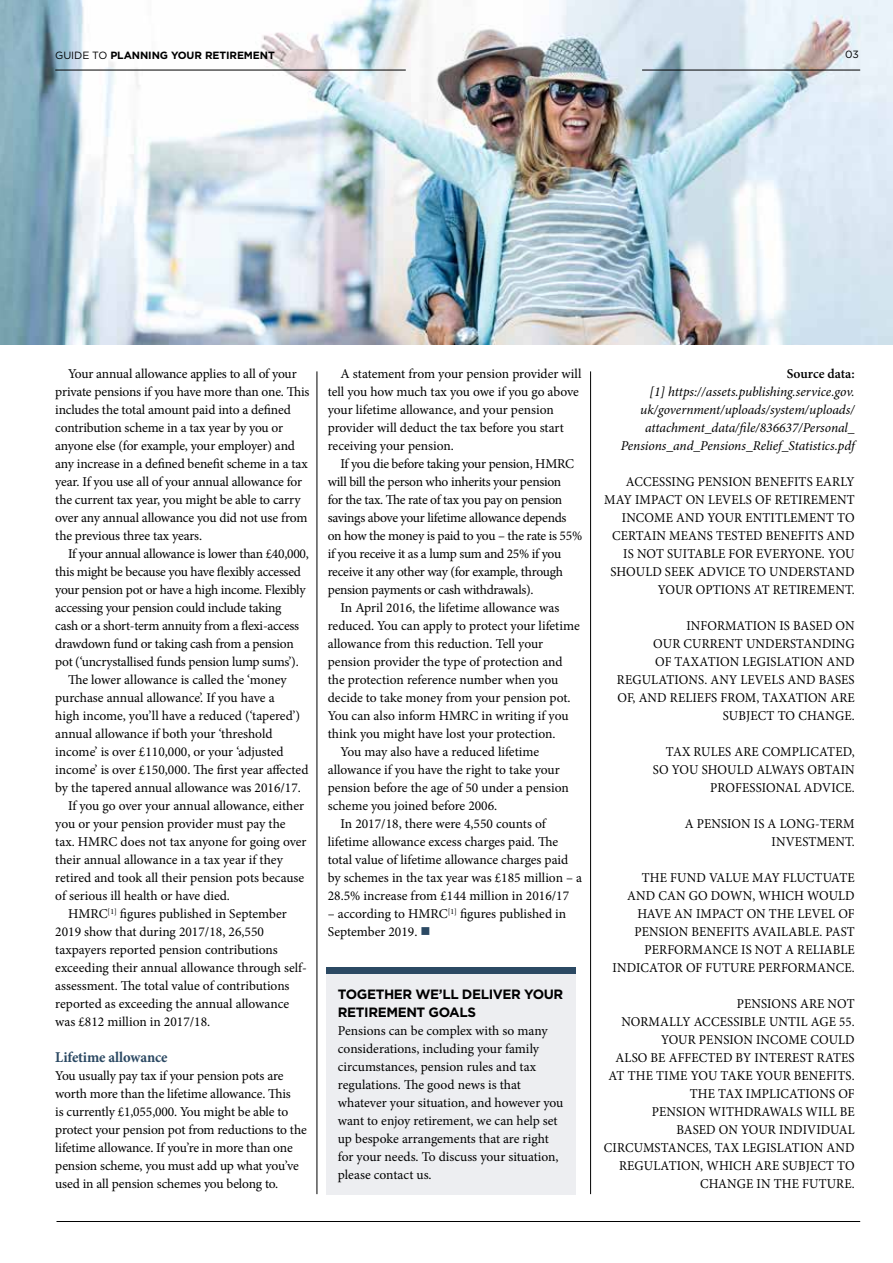
<style>
.page{position:relative;width:893px;height:1263px;background:#fff}
.page>*{position:absolute;margin:0;border:0;box-sizing:border-box;transform-origin:0 0}
.t1{font:700 15px "Minion Pro";letter-spacing:-.01em;color:#2b4963}
.t2{font:13.5px/18px "Minion Pro";letter-spacing:-.005em;color:#000}
.t3{font:13.5px/18px "Minion Pro";letter-spacing:-.005em;color:#000;text-align:right;scale:.95 1}
.t4{font:italic 13.5px/18px "Minion Pro";letter-spacing:-.005em;color:#000;text-align:right}
.t5{font:13.5px "Minion Pro";letter-spacing:-.025em;color:#000}
.t6{font:700 13.5px/18px "Gotham HTF";letter-spacing:-.03em;color:#000}
.t7{font:600 13.5px "Minion Pro";color:#000}
.t8{font:700 10.5px "Gotham HTF";letter-spacing:-.01em;color:#000}
.t9{font:10.5px "Gotham HTF";color:#000}
.s1{font-weight:400}
.s2{color:#2b4963}
</style>
<div class="page">
<img style="left:0;top:0;width:893px;height:344px">
<hr style="left:55px;top:70px;width:351px;height:1px;background:#000">
<hr style="left:642px;top:70px;width:218px;height:1px;background:#000">
<hr style="left:317px;top:371px;width:1px;height:823px;background:#000">
<hr style="left:590px;top:371px;width:1px;height:823px;background:#000">
<hr style="left:57px;top:1221px;width:803px;height:1px;background:#000">
<div style="left:326px;top:974px;width:250px;height:220px;background:#edeef1"></div>
<div style="left:326px;top:967px;width:250px;height:7px;background:#2b4963"></div>
<p class="t8" style="left:55px;top:49px;width:221px"><span class="s1">GUIDE TO</span> PLANNING YOUR RETIREMENT</p>
<p class="t9" style="left:845px;top:49px;width:15px">03</p>
<p class="t2" style="left:55px;top:365px;width:256px;text-indent:13px">Your annual allowance applies to all of your private pensions if you have more than one. This includes the total amount paid into a defined contribution scheme in a tax year by you or anyone else (for example, your employer) and any increase in a defined benefit scheme in a tax year. If you use all of your annual allowance for the current tax year, you might be able to carry over any annual allowance you did not use from the previous three tax years.</p>
<p class="t2" style="left:68px;top:545px;width:242px">If your annual allowance is lower than £40,000,</p>
<p class="t2" style="left:55px;top:563px;width:247px">this might be because you have flexibly accessed</p>
<p class="t2" style="left:55px;top:581px;width:252px">your pension pot or have a high income. Flexibly</p>
<p class="t2" style="left:55px;top:599px;width:228px">accessing your pension could include taking</p>
<p class="t2" style="left:55px;top:617px;width:245px">cash or a short-term annuity from a flexi-access</p>
<p class="t2" style="left:55px;top:635px;width:240px">drawdown fund or taking cash from a pension</p>
<p class="t2" style="left:55px;top:653px;width:245px">pot (‘uncrystallised funds pension lump sums’).</p>
<p class="t2" style="left:68px;top:671px;width:220px">The lower allowance is called the ‘money</p>
<p class="t2" style="left:55px;top:689px;width:221px">purchase annual allowance’. If you have a</p>
<p class="t2" style="left:55px;top:707px;width:246px">high income, you’ll have a reduced (‘tapered’)</p>
<p class="t2" style="left:55px;top:725px;width:219px">annual allowance if both your ‘threshold</p>
<p class="t2" style="left:55px;top:743px;width:230px">income’ is over £110,000, or your ‘adjusted</p>
<p class="t2" style="left:55px;top:761px;width:255px">income’ is over £150,000. The first year affected</p>
<p class="t2" style="left:55px;top:779px;width:247px">by the tapered annual allowance was 2016/17.</p>
<p class="t2" style="left:68px;top:797px;width:238px">If you go over your annual allowance, either</p>
<p class="t2" style="left:55px;top:815px;width:232px">you or your pension provider must pay the</p>
<p class="t2" style="left:55px;top:833px;width:253px">tax. HMRC does not tax anyone for going over</p>
<p class="t2" style="left:55px;top:851px;width:229px">their annual allowance in a tax year if they</p>
<p class="t2" style="left:55px;top:869px;width:251px">retired and took all their pension pots because</p>
<p class="t2" style="left:55px;top:887px;width:176px">of serious ill health or have died.</p>
<p class="t2" style="left:68px;top:905px;width:220px">HMRC<sup>[1]</sup> figures published in September</p>
<p class="t2" style="left:55px;top:923px;width:210px">2019 show that during 2017/18, 26,550</p>
<p class="t2" style="left:55px;top:941px;width:224px">taxpayers reported pension contributions</p>
<p class="t2" style="left:55px;top:959px;width:253px">exceeding their annual allowance through self-</p>
<p class="t2" style="left:55px;top:977px;width:236px">assessment. The total value of contributions</p>
<p class="t2" style="left:55px;top:995px;width:235px">reported as exceeding the annual allowance</p>
<p class="t2" style="left:55px;top:1013px;width:157px">was £812 million in 2017/18.</p>
<p class="t1" style="left:55px;top:1047px;width:114px">Lifetime allowance</p>
<p class="t2" style="left:55px;top:1067px;width:253px">You usually pay tax if your pension pots are worth more than the lifetime allowance. This<br>is currently £1,055,000. You might be able to protect your pension pot from reductions to the lifetime allowance. If you’re in more than one pension scheme, you must add up what you’ve used in all pension schemes you belong to.</p>
<p class="t2" style="left:328px;top:365px;width:255px;text-indent:13px">A statement from your pension provider will tell you how much tax you owe if you go above your lifetime allowance, and your pension provider will deduct the tax before you start receiving your pension.</p>
<p class="t2" style="left:340px;top:455px;width:235px">If you die before taking your pension, HMRC</p>
<p class="t2" style="left:328px;top:473px;width:235px">will bill the person who inherits your pension</p>
<p class="t5" style="left:328px;top:491px;width:236px">for the tax. The rate of tax you pay on pension</p>
<p class="t2" style="left:328px;top:509px;width:240px">savings above your lifetime allowance depends</p>
<p class="t5" style="left:328px;top:527px;width:256px">on how the money is paid to you – the rate is 55%</p>
<p class="t5" style="left:328px;top:545px;width:235px">if you receive it as a lump sum and 25% if you</p>
<p class="t5" style="left:328px;top:563px;width:237px">receive it any other way (for example, through</p>
<p class="t2" style="left:328px;top:581px;width:207px">pension payments or cash withdrawals).</p>
<p class="t2" style="left:340px;top:599px;width:220px">In April 2016, the lifetime allowance was</p>
<p class="t2" style="left:328px;top:617px;width:254px">reduced. You can apply to protect your lifetime</p>
<p class="t2" style="left:328px;top:635px;width:217px">allowance from this reduction. Tell your</p>
<p class="t2" style="left:328px;top:653px;width:236px">pension provider the type of protection and</p>
<p class="t2" style="left:328px;top:671px;width:232px">the protection reference number when you</p>
<p class="t2" style="left:328px;top:689px;width:244px">decide to take money from your pension pot.</p>
<p class="t2" style="left:328px;top:707px;width:242px">You can also inform HMRC in writing if you</p>
<p class="t2" style="left:328px;top:725px;width:229px">think you might have lost your protection.</p>
<p class="t2" style="left:340px;top:743px;width:200px">You may also have a reduced lifetime</p>
<p class="t2" style="left:328px;top:761px;width:233px">allowance if you have the right to take your</p>
<p class="t2" style="left:328px;top:779px;width:243px">pension before the age of 50 under a pension</p>
<p class="t2" style="left:328px;top:797px;width:171px">scheme you joined before 2006.</p>
<p class="t2" style="left:340px;top:815px;width:207px">In 2017/18, there were 4,550 counts of</p>
<p class="t2" style="left:328px;top:833px;width:232px">lifetime allowance excess charges paid. The</p>
<p class="t2" style="left:328px;top:851px;width:242px">total value of lifetime allowance charges paid</p>
<p class="t2" style="left:328px;top:869px;width:256px">by schemes in the tax year was £185 million – a</p>
<p class="t2" style="left:328px;top:887px;width:243px">28.5% increase from £144 million in 2016/17</p>
<p class="t2" style="left:328px;top:905px;width:240px">– according to HMRC<sup>[1]</sup> figures published in<br>September 2019. <span class="s2">■</span></p>
<p class="t6" style="left:338px;top:985px;width:227px">TOGETHER WE’LL DELIVER YOUR<br>RETIREMENT GOALS</p>
<p class="t2" style="left:338px;top:1022px;width:227px">Pensions can be complex with so many considerations, including your family circumstances, pension rules and tax regulations. The good news is that whatever your situation, and however you want to enjoy retirement, we can help set up bespoke arrangements that are right for your needs. To discuss your situation, please contact us.</p>
<p class="t7" style="left:787px;top:364px;width:69px">Source data:</p>
<p class="t4" style="left:621px;top:383px;width:235px">[1] https://assets.publishing.service.gov. uk/government/uploads/system/uploads/ attachment_data/file/836637/Personal_ Pensions_and_Pensions_Relief_Statistics.pdf</p>
<p class="t3" style="left:604px;top:473px;width:265px">ACCESSING PENSION BENEFITS EARLY<br>MAY IMPACT ON LEVELS OF RETIREMENT<br>INCOME AND YOUR ENTITLEMENT TO<br>CERTAIN MEANS TESTED BENEFITS AND<br>IS NOT SUITABLE FOR EVERYONE. YOU<br>SHOULD SEEK ADVICE TO UNDERSTAND<br>YOUR OPTIONS AT RETIREMENT.</p>
<p class="t3" style="left:617px;top:617px;width:252px">INFORMATION IS BASED ON<br>OUR CURRENT UNDERSTANDING<br>OF TAXATION LEGISLATION AND<br>REGULATIONS. ANY LEVELS AND BASES<br>OF, AND RELIEFS FROM, TAXATION ARE<br>SUBJECT TO CHANGE.</p>
<p class="t3" style="left:653px;top:743px;width:214px">TAX RULES ARE COMPLICATED,<br>SO YOU SHOULD ALWAYS OBTAIN<br>PROFESSIONAL ADVICE.</p>
<p class="t3" style="left:685px;top:815px;width:180px">A PENSION IS A LONG-TERM<br>INVESTMENT.</p>
<p class="t3" style="left:613px;top:869px;width:256px">THE FUND VALUE MAY FLUCTUATE<br>AND CAN GO DOWN, WHICH WOULD<br>HAVE AN IMPACT ON THE LEVEL OF<br>PENSION BENEFITS AVAILABLE. PAST<br>PERFORMANCE IS NOT A RELIABLE<br>INDICATOR OF FUTURE PERFORMANCE.</p>
<p class="t3" style="left:604px;top:995px;width:266px">PENSIONS ARE NOT<br>NORMALLY ACCESSIBLE UNTIL AGE 55.<br>YOUR PENSION INCOME COULD<br>ALSO BE AFFECTED BY INTEREST RATES<br>AT THE TIME YOU TAKE YOUR BENEFITS.<br>THE TAX IMPLICATIONS OF<br>PENSION WITHDRAWALS WILL BE<br>BASED ON YOUR INDIVIDUAL<br>CIRCUMSTANCES, TAX LEGISLATION AND<br>REGULATION, WHICH ARE SUBJECT TO<br>CHANGE IN THE FUTURE.</p>
</div>
